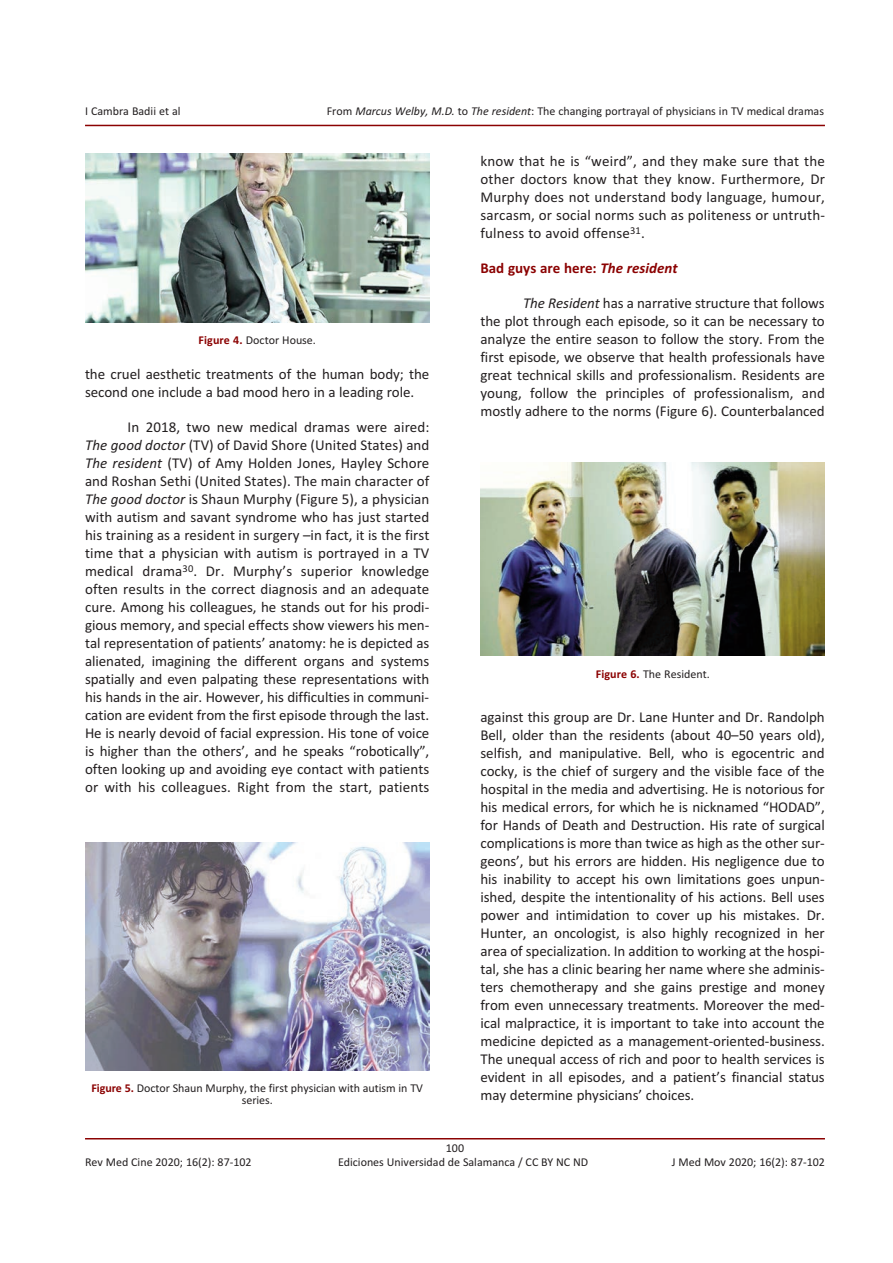
<style>
.page{position:relative;width:893px;height:1263px;background:#fff}
.page>*{position:absolute;margin:0;border:0;box-sizing:border-box;transform-origin:0 0}
.t1{font:15px/18px "Calibri";letter-spacing:-.005em;color:#231f20;text-align:justify}
.t2{font:700 15px "Calibri";color:#8b0202}
.t3{font:12px/12px "Calibri";color:#231f20;text-align:center}
.s1{font-style:italic}
.s2{font-weight:700;color:#8b0202}
</style>
<div class="page">
<hr style="left:85px;top:1138px;width:740px;height:1px;background:#8b0202">
<hr style="left:85px;top:125px;width:740px;height:1px;background:#8b0202">
<img style="left:85px;top:842px;width:344px;height:229px">
<img style="left:85px;top:153px;width:344px;height:170px">
<img style="left:480px;top:462px;width:345px;height:194px">
<p class="t3" style="left:85px;top:105px;width:97px">I Cambra Badii et al</p>
<p class="t3" style="left:327px;top:105px;width:499px">From <span class="s1">Marcus Welby, M.D.</span> to <span class="s1">The resident</span>: The changing portrayal of physicians in TV medical dramas</p>
<p class="t3" style="left:199px;top:334px;width:119px"><span class="s2">Figure 4.</span> Doctor House.</p>
<p class="t1" style="left:85px;top:365px;width:346px">the cruel aesthetic treatments of the human body; the second one include a bad mood hero in a leading role.</p>
<p class="t1" style="left:85px;top:418px;width:346px;text-indent:43px">In 2018, two new medical dramas were aired:<br><span class="s1">The good doctor</span> (TV) of David Shore (United States) and <span class="s1">The resident</span> (TV) of Amy Holden Jones, Hayley Schore and Roshan Sethi (United States). The main character of <span class="s1">The good doctor</span> is Shaun Murphy (Figure 5), a physician with autism and savant syndrome who has just started his training as a resident in surgery –in fact, it is the first time that a physician with autism is portrayed in a TV medical drama<sup>30</sup>. Dr. Murphy’s superior knowledge often results in the correct diagnosis and an adequate cure. Among his colleagues, he stands out for his prodi&shy;gious memory, and special effects show viewers his men&shy;tal representation of patients’ anatomy: he is depicted as alienated, imagining the different organs and systems spatially and even palpating these representations with his hands in the air. However, his difficulties in communi&shy;cation are evident from the first episode through the last.<br>He is nearly devoid of facial expression. His tone of voice is higher than the others’, and he speaks “robotically”, often looking up and avoiding eye contact with patients or with his colleagues. Right from the start, patients</p>
<p class="t3" style="left:91px;top:1082px;width:333px"><span class="s2">Figure 5.</span> Doctor Shaun Murphy, the first physician with autism in TV series.</p>
<p class="t1" style="left:480px;top:152px;width:346px">know that he is “weird”, and they make sure that the other doctors know that they know. Furthermore, Dr Murphy does not understand body language, humour, sarcasm, or social norms such as politeness or untruth&shy;fulness to avoid offense<sup>31</sup>.</p>
<p class="t2" style="left:480px;top:259px;width:199px">Bad guys are here: <span class="s1">The resident</span></p>
<p class="t1" style="left:480px;top:294px;width:346px;text-indent:43px"><span class="s1">The Resident</span> has a narrative structure that follows the plot through each episode, so it can be necessary to analyze the entire season to follow the story. From the first episode, we observe that health professionals have great technical skills and professionalism. Residents are young, follow the principles of professionalism, and mostly adhere to the norms (Figure 6). Counterbalanced</p>
<p class="t3" style="left:446px;top:1142px;width:20px">100</p>
<p class="t3" style="left:596px;top:667px;width:116px"><span class="s2">Figure 6.</span> The Resident.</p>
<p class="t1" style="left:480px;top:708px;width:346px">against this group are Dr. Lane Hunter and Dr. Randolph Bell, older than the residents (about 40–50 years old), selfish, and manipulative. Bell, who is egocentric and cocky, is the chief of surgery and the visible face of the hospital in the media and advertising. He is notorious for his medical errors, for which he is nicknamed “HODAD”, for Hands of Death and Destruction. His rate of surgical complications is more than twice as high as the other sur&shy;geons’, but his errors are hidden. His negligence due to his inability to accept his own limitations goes unpun&shy;ished, despite the intentionality of his actions. Bell uses power and intimidation to cover up his mistakes. Dr.<br>Hunter, an oncologist, is also highly recognized in her area of specialization. In addition to working at the hospi&shy;tal, she has a clinic bearing her name where she adminis&shy;ters chemotherapy and she gains prestige and money from even unnecessary treatments. Moreover the med&shy;ical malpractice, it is important to take into account the medicine depicted as a management-oriented-business.<br>The unequal access of rich and poor to health services is evident in all episodes, and a patient’s financial status may determine physicians’ choices.</p>
<p class="t3" style="left:85px;top:1156px;width:168px">Rev Med Cine 2020; 16(2): 87-102</p>
<p class="t3" style="left:338px;top:1156px;width:252px">Ediciones Universidad de Salamanca / CC BY NC ND</p>
<p class="t3" style="left:672px;top:1156px;width:155px">J Med Mov 2020; 16(2): 87-102</p>
</div>
